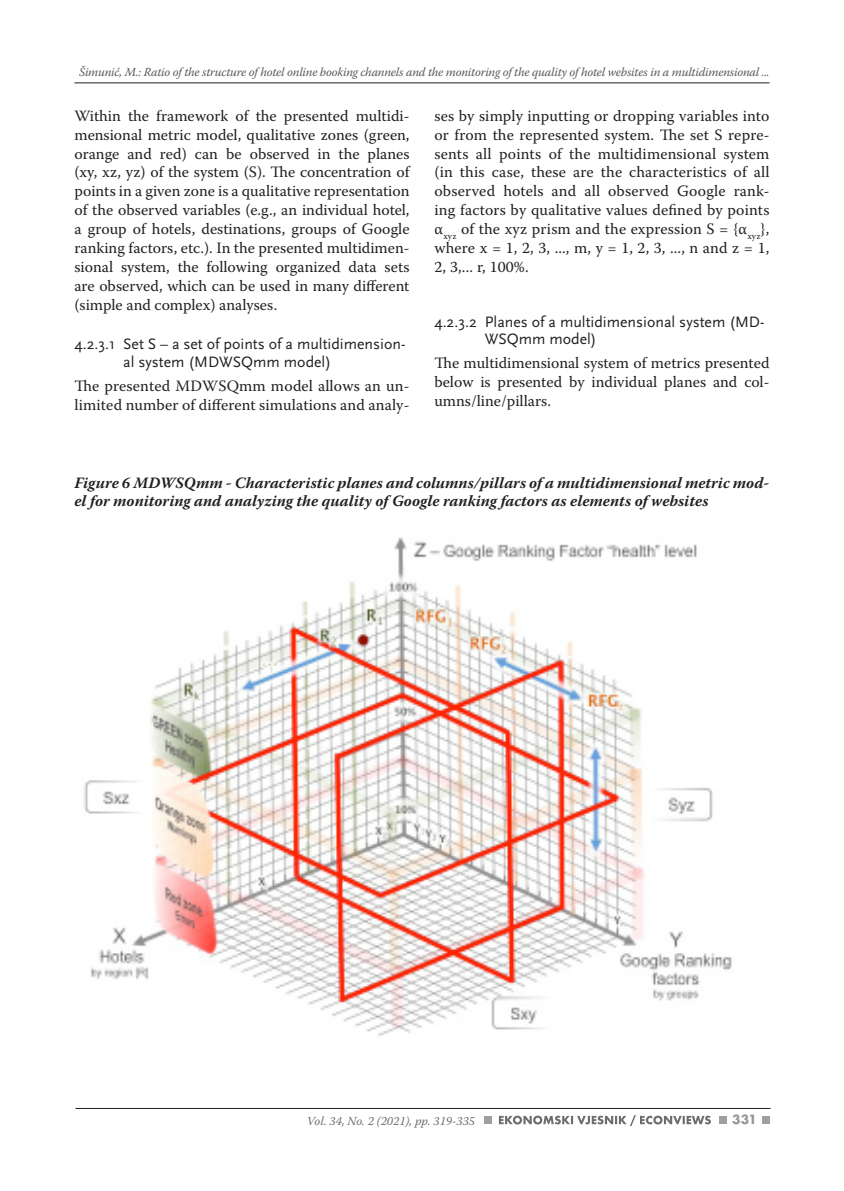
<style>
.page{position:relative;width:844px;height:1191px;background:#fff}
.page>*{position:absolute;margin:0;border:0;box-sizing:border-box;transform-origin:0 0}
.t1{font:15.75px/18.9px "Warnock Pro";letter-spacing:.005em;color:#231f20;text-align:justify}
.t2{font:italic 700 15.75px/18.9px "Warnock Pro";color:#231f20}
.t3{font:15.75px/17.3px "Scala Sans Pro";color:#231f20}
.t4{font:700 14px "Futura TOT";color:#97999c}
.t5{font:italic 12.25px "Warnock Pro";letter-spacing:-.015em;color:#57585a}
.t6{font:italic 12.25px "Warnock Pro";color:#6c6d70}
</style>
<div class="page">
<hr style="left:74px;top:83px;width:695px;height:1px;background:#231f20">
<hr style="left:75px;top:1108px;width:695px;height:1px;background:#231f20">
<div style="left:483px;top:1115px;width:8px;height:8px;background:#9d9fa2"></div>
<div style="left:718px;top:1115px;width:8px;height:8px;background:#9d9fa2"></div>
<div style="left:761px;top:1115px;width:8px;height:8px;background:#9d9fa2"></div>
<svg style="left:499px;top:1115px;width:211px;height:11px"></svg>
<img style="left:84px;top:537px;width:648px;height:500px">
<p class="t5" style="left:79px;top:65px;width:691px">Šimunić, M.: Ratio of the structure of hotel online booking channels and the monitoring of the quality of hotel websites in a multidimensional ...</p>
<p class="t1" style="left:74px;top:106px;width:336px">Within the framework of the presented multidi&shy;mensional metric model, qualitative zones (green, orange and red) can be observed in the planes (xy, xz, yz) of the system (S). The concentration of points in a given zone is a qualitative representation of the observed variables (e.g., an individual hotel, a group of hotels, destinations, groups of Google ranking factors, etc.). In the presented multidimen&shy;sional system, the following organized data sets are observed, which can be used in many different (simple and complex) analyses.</p>
<p class="t3" style="left:123px;top:336px;width:284px;text-indent:-49px">4.2.3.1 Set S – a set of points of a multidimension&shy;al system (MDWSQmm model)</p>
<p class="t1" style="left:74px;top:376px;width:336px">The presented MDWSQmm model allows an un&shy;limited number of different simulations and analy-</p>
<p class="t1" style="left:434px;top:106px;width:336px">ses by simply inputting or dropping variables into or from the represented system. The set S repre&shy;sents all points of the multidimensional system (in this case, these are the characteristics of all observed hotels and all observed Google rank&shy;ing factors by qualitative values defined by points α<sub>xyz</sub> of the xyz prism and the expression S = {α<sub>xyz</sub>}, where x = 1, 2, 3, ..., m, y = 1, 2, 3, ..., n and z = 1, 2, 3,... r, 100%.</p>
<p class="t3" style="left:484px;top:313px;width:281px;text-indent:-50px">4.2.3.2 Planes of a multidimensional system (MD-<br>WSQmm model)</p>
<p class="t1" style="left:434px;top:353px;width:336px">The multidimensional system of metrics presented below is presented by individual planes and col&shy;umns/line/pillars.</p>
<p class="t2" style="left:74px;top:473px;width:696px">Figure 6 MDWSQmm - Characteristic planes and columns/pillars of a multidimensional metric mod&shy;el for monitoring and analyzing the quality of Google ranking factors as elements of websites</p>
<p class="t6" style="left:307px;top:1113px;width:170px">Vol. 34, No. 2 (2021), pp. 319-335</p>
<p class="t4" style="left:732px;top:1111px;width:26px">331</p>
</div>
